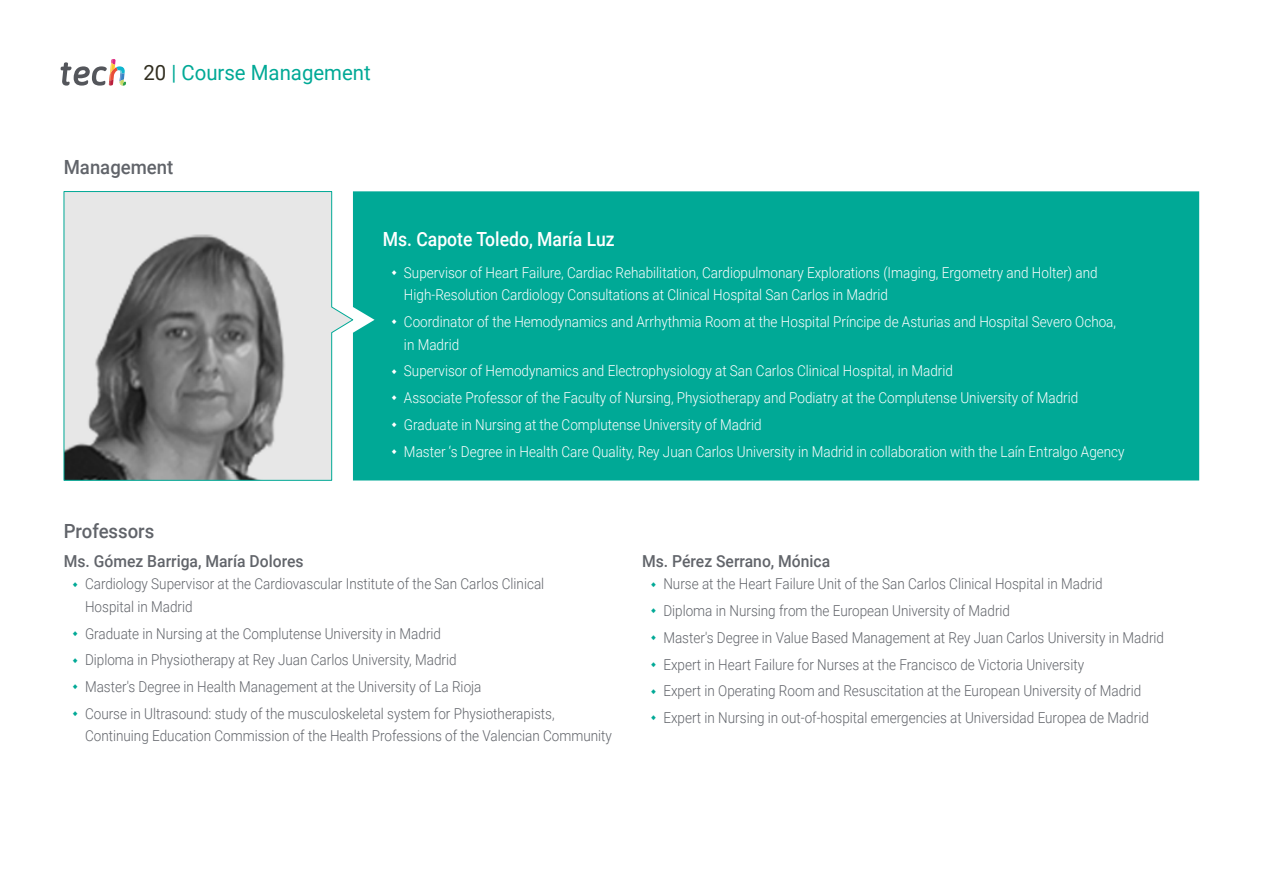
<style>
.page{position:relative;width:1263px;height:893px;background:#fff}
.page>*{position:absolute;margin:0;border:0;box-sizing:border-box;transform-origin:0 0}
.t1{font:21px "Roboto";color:#00a996}
.t2{font:500 19.5px "Roboto";color:#fff;scale:.9 1}
.t3{font:500 19.5px "Roboto";color:#61646a;scale:.95 1}
.t4{font:500 16.5px "Roboto";color:#61646a;scale:.95 1}
.t5{font:300 15px/26.7px "Roboto";color:#61646a;scale:.9 1}
.t6{font:300 15px/26.7px "Roboto";color:#fff;scale:.9 1}
.s1{color:#312e20}
</style>
<div class="page">
<svg style="left:61px;top:59px;width:65px;height:27px"></svg>
<div style="left:353px;top:191px;width:846px;height:289px;background:#00a996"></div>
<svg style="left:64px;top:191px;width:289px;height:290px;background:#aaacac"></svg>
<svg style="left:392px;top:270px;width:5px;height:5px"></svg>
<svg style="left:392px;top:319px;width:5px;height:5px"></svg>
<svg style="left:392px;top:369px;width:5px;height:5px"></svg>
<svg style="left:392px;top:395px;width:5px;height:5px"></svg>
<svg style="left:392px;top:422px;width:5px;height:5px"></svg>
<svg style="left:392px;top:449px;width:5px;height:5px"></svg>
<h1 class="t1" style="left:144px;top:57px;width:229px"><span class="s1">20</span> | Course Management</h1>
<h2 class="t3" style="left:64px;top:154px;width:117px">Management</h2>
<h2 class="t3" style="left:64px;top:517px;width:97px">Professors</h2>
<h2 class="t2" style="left:383px;top:226px;width:259px">Ms. Capote Toledo, María Luz</h2>
<p class="t6" style="left:404px;top:261px;width:772px;line-height:22.5px">Supervisor of Heart Failure, Cardiac Rehabilitation, Cardiopulmonary Explorations (Imaging, Ergometry and Holter) and<br>High-Resolution Cardiology Consultations at Clinical Hospital San Carlos in Madrid</p>
<p class="t6" style="left:404px;top:310px;width:793px;line-height:22.5px">Coordinator of the Hemodynamics and Arrhythmia Room at the Hospital Príncipe de Asturias and Hospital Severo Ochoa, in Madrid</p>
<p class="t6" style="left:404px;top:357px;width:802px">Supervisor of Hemodynamics and Electrophysiology at San Carlos Clinical Hospital, in Madrid<br>Associate Professor of the Faculty of Nursing, Physiotherapy and Podiatry at the Complutense University of Madrid Graduate in Nursing at the Complutense University of Madrid<br>Master ‘s Degree in Health Care Quality, Rey Juan Carlos University in Madrid in collaboration with the Laín Entralgo Agency</p>
<p class="t4" style="left:64px;top:550px;width:254px">Ms. Gómez Barriga, María Dolores</p>
<p class="t5" style="left:85px;top:572px;width:512px;line-height:22.5px">Cardiology Supervisor at the Cardiovascular Institute of the San Carlos Clinical<br>Hospital in Madrid</p>
<p class="t5" style="left:85px;top:619px;width:523px">Graduate in Nursing at the Complutense University in Madrid<br>Diploma in Physiotherapy at Rey Juan Carlos University, Madrid<br>Master's Degree in Health Management at the University of La Rioja<br>Course in Ultrasound: study of the musculoskeletal system for Physiotherapists,</p>
<p class="t5" style="left:85px;top:722px;width:587px">Continuing Education Commission of the Health Professions of the Valencian Community</p>
<p class="t4" style="left:642px;top:550px;width:200px">Ms. Pérez Serrano, Mónica</p>
<p class="t5" style="left:663px;top:570px;width:558px">Nurse at the Heart Failure Unit of the San Carlos Clinical Hospital in Madrid<br>Diploma in Nursing from the European University of Madrid<br>Master's Degree in Value Based Management at Rey Juan Carlos University in Madrid Expert in Heart Failure for Nurses at the Francisco de Victoria University<br>Expert in Operating Room and Resuscitation at the European University of Madrid Expert in Nursing in out-of-hospital emergencies at Universidad Europea de Madrid</p>
</div>
